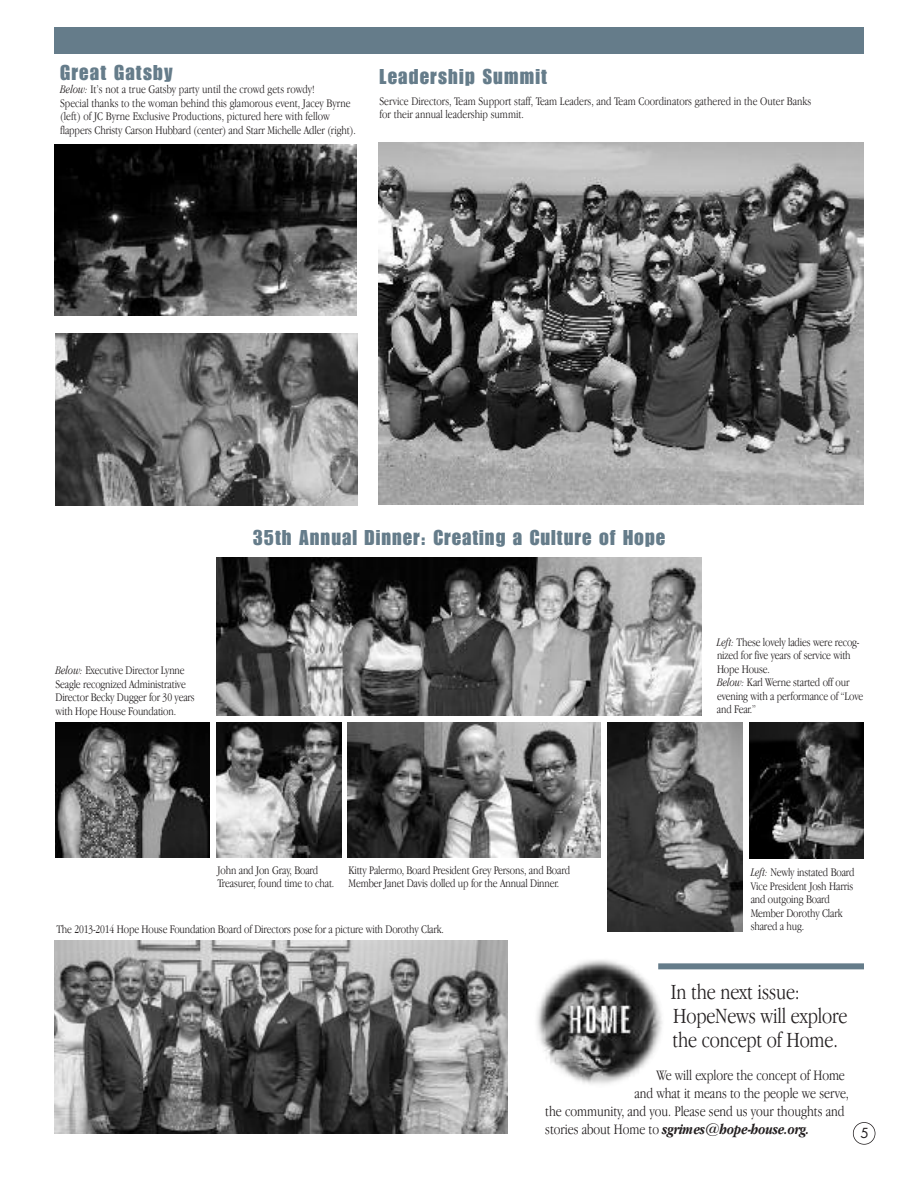
<style>
.page{position:relative;width:918px;height:1188px;background:#fff}
.page>*{position:absolute;margin:0;border:0;box-sizing:border-box;transform-origin:0 0}
.t1{font:300 condensed 22.5px/24px "Garamond IT Cby BT";letter-spacing:-.01em;color:#231f20}
.t2{font:21px "Impact";letter-spacing:.05em;color:#657c8a}
.t3{font:300 condensed 15px "Garamond IT Cby BT";letter-spacing:-.005em;color:#231f20}
.t4{font:italic 700 condensed 15px "Garamond IT Cby BT";letter-spacing:-.005em;color:#231f20}
.t5{font:13.5px "Futura ICG";color:#231f20}
.t6{font:300 condensed 12px/13.5px "Garamond IT Cby BT";letter-spacing:-.01em;color:#231f20}
.s1{font-style:italic}
.s2{font-weight:300;font-style:normal}
</style>
<div class="page">
<div style="left:54px;top:27px;width:810px;height:27px;background:#657c8a"></div>
<div style="left:658px;top:963px;width:206px;height:6px;background:#657c8a"></div>
<div style="left:853px;top:1122px;width:22px;height:23px;border:2px solid #231f20;border-radius:50%"></div>
<img style="left:347px;top:722px;width:254px;height:135px">
<img style="left:54px;top:940px;width:454px;height:194px">
<img style="left:55px;top:145px;width:302px;height:170px">
<img style="left:379px;top:142px;width:485px;height:362px">
<img style="left:55px;top:334px;width:303px;height:171px">
<img style="left:533px;top:957px;width:131px;height:131px;border-radius:50%">
<img style="left:55px;top:722px;width:154px;height:135px">
<img style="left:216px;top:557px;width:486px;height:159px">
<img style="left:749px;top:722px;width:115px;height:136px">
<img style="left:608px;top:722px;width:134px;height:209px">
<img style="left:216px;top:722px;width:125px;height:135px">
<h2 class="t2" style="left:60px;top:65px;width:114px">Great Gatsby</h2>
<p class="t6" style="left:60px;top:84px;width:297px"><span class="s1">Below:</span> It’s not a true Gatsby party until the crowd gets rowdy!<br>Special thanks to the woman behind this glamorous event, Jacey Byrne (left) of JC Byrne Exclusive Productions, pictured here with fellow flappers Christy Carson Hubbard (center) and Starr Michelle Adler (right).</p>
<h2 class="t2" style="left:380px;top:69px;width:169px">Leadership Summit</h2>
<p class="t6" style="left:380px;top:95px;width:433px">Service Directors, Team Support staff, Team Leaders, and Team Coordinators gathered in the Outer Banks for their annual leadership summit.</p>
<p class="t6" style="left:56px;top:664px;width:141px"><span class="s1">Below:</span> Executive Director Lynne<br>Seagle recognized Administrative<br>Director Becky Dugger for 30 years with Hope House Foundation.</p>
<h2 class="t2" style="left:253px;top:530px;width:414px">35th Annual Dinner: Creating a Culture of Hope</h2>
<p class="t6" style="left:717px;top:636px;width:148px"><span class="s1">Left:</span> These lovely ladies were recog&shy;nized for five years of service with<br>Hope House.<br><span class="s1">Below:</span> Karl Werne started off our evening with a performance of “Love and Fear.”</p>
<p class="t6" style="left:218px;top:864px;width:118px">John and Jon Gray, Board<br>Treasurer, found time to chat.</p>
<p class="t6" style="left:349px;top:864px;width:223px">Kitty Palermo, Board President Grey Persons, and Board<br>Member Janet Davis dolled up for the Annual Dinner.</p>
<p class="t6" style="left:56px;top:924px;width:389px">The 2013-2014 Hope House Foundation Board of Directors pose for a picture with Dorothy Clark.</p>
<p class="t6" style="left:751px;top:867px;width:105px"><span class="s1">Left:</span> Newly instated Board<br>Vice President Josh Harris and outgoing Board<br>Member Dorothy Clark shared a hug.</p>
<h1 class="t1" style="left:671px;top:982px;width:178px">In the next issue:<br>HopeNews will explore the concept of Home.</h1>
<p class="t3" style="left:657px;top:1070px;width:190px">We will explore the concept of Home</p>
<p class="t3" style="left:634px;top:1088px;width:216px">and what it means to the people we serve,</p>
<p class="t3" style="left:545px;top:1106px;width:301px">the community, and you. Please send us your thoughts and</p>
<p class="t4" style="left:545px;top:1124px;width:266px"><span class="s2">stories about Home to</span> sgrimes@hope-house.org.</p>
<p class="t5" style="left:860px;top:1126px;width:10px">5</p>
</div>
